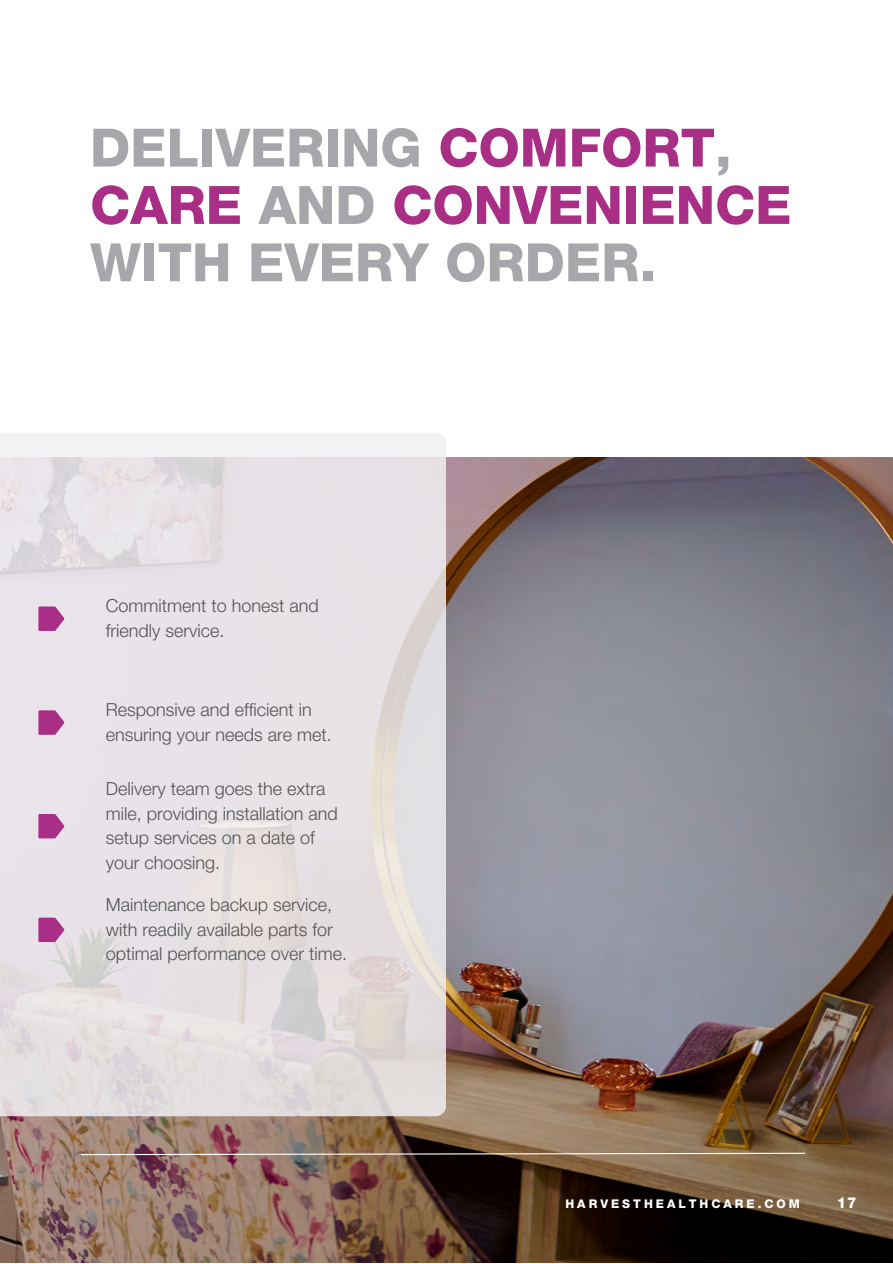
<style>
.page{position:relative;width:893px;height:1264px;background:#fff}
.page>*{position:absolute;margin:0;border:0;box-sizing:border-box;transform-origin:0 0}
.t1{font:800 52.95px/57.3px "Helvetica Neue";color:#a6a7aa}
.t2{font:300 18px/24.8px "Helvetica Neue";color:#545454}
.t3{font:800 15px "Helvetica Neue";color:#fff}
.t4{font:800 12px "Helvetica Neue";letter-spacing:.25em;color:#fff}
.s1{color:#a82e86}
</style>
<div class="page">
<img style="left:0;top:458px;width:892px;height:804px">
<svg style="left:80px;top:1152px;width:726px;height:3px"></svg>
<svg style="left:0;top:433px;width:446px;height:683px;background:#e5e0e3"></svg>
<svg style="left:38px;top:606px;width:26px;height:25px"></svg>
<svg style="left:38px;top:710px;width:26px;height:24px"></svg>
<svg style="left:38px;top:814px;width:26px;height:24px"></svg>
<svg style="left:38px;top:917px;width:26px;height:25px"></svg>
<p class="t1" style="left:90px;top:119px;width:703px">DELIVERING <span class="s1">COMFORT</span>,<br><span class="s1">CARE</span> AND <span class="s1">CONVENIENCE<br></span>WITH EVERY ORDER.</p>
<p class="t2" style="left:106px;top:593px;width:214px">Commitment to honest and friendly service.</p>
<p class="t2" style="left:106px;top:696px;width:227px">Responsive and efficient in ensuring your needs are met.</p>
<p class="t2" style="left:106px;top:775px;width:233px">Delivery team goes the extra mile, providing installation and setup services on a date of your choosing.</p>
<p class="t2" style="left:106px;top:891px;width:243px">Maintenance backup service, with readily available parts for optimal performance over time.</p>
<p class="t4" style="left:565px;top:1196px;width:236px">HARVESTHEALTHCARE.COM</p>
<p class="t3" style="left:836px;top:1193px;width:21px">17</p>
</div>
